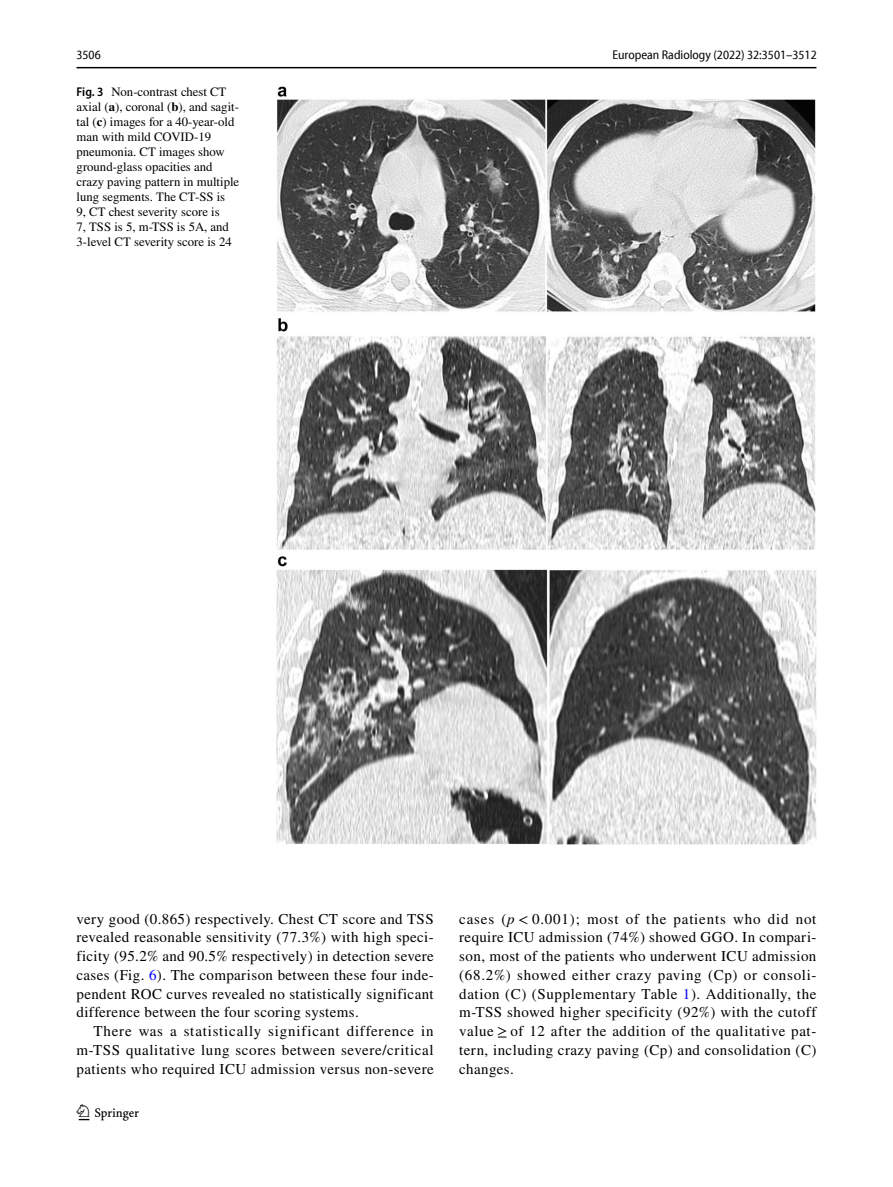
<style>
.page{position:relative;width:893px;height:1187px;background:#fff}
.page>*{position:absolute;margin:0;border:0;box-sizing:border-box;transform-origin:0 0}
.t1{font:22.5px "Springnew Regular 2";color:#000}
.t2{font:15px/18.8px "STIX";letter-spacing:.03em;color:#000;text-align:justify}
.t3{font:12.75px/15px "STIX";color:#000}
.t4{font:semi-condensed 12.75px "Myriad Pro Unic";color:#000}
.s1{font-family:"Myriad Pro";font-weight:600;font-stretch:semi-condensed}
.s2{font-weight:700}
.s3{color:#00f}
.s4{font-style:italic}
</style>
<div class="page">
<hr style="left:77px;top:67px;width:739px;height:1px;background:#000">
<img style="left:276px;top:87px;width:540px;height:757px">
<p class="t4" style="left:76px;top:50px;width:26px">3506</p>
<p class="t4" style="left:612px;top:50px;width:206px">European Radiology (2022) 32:3501–3512</p>
<p class="t3" style="left:77px;top:85px;width:164px"><span class="s1">Fig. 3</span> Non-contrast chest CT axial (<span class="s2">a</span>), coronal (<span class="s2">b</span>), and sagit&shy;tal (<span class="s2">c</span>) images for a 40-year-old man with mild COVID-19 pneumonia. CT images show ground-glass opacities and crazy paving pattern in multiple lung segments. The CT-SS is<br>9, CT chest severity score is<br>7, TSS is 5, m-TSS is 5A, and<br>3-level CT severity score is 24</p>
<p class="t2" style="left:77px;top:910px;width:359px">very good (0.865) respectively. Chest CT score and TSS revealed reasonable sensitivity (77.3%) with high speci&shy;ficity (95.2% and 90.5% respectively) in detection severe cases (Fig. <span class="s3">6</span>). The comparison between these four inde&shy;pendent ROC curves revealed no statistically significant difference between the four scoring systems.</p>
<p class="t2" style="left:77px;top:1022px;width:359px;text-indent:17px">There was a statistically significant difference in m-TSS qualitative lung scores between severe/critical patients who required ICU admission versus non-severe</p>
<h1 class="t1" style="left:79px;top:1104px;width:62px">1 3</h1>
<p class="t2" style="left:459px;top:910px;width:359px">cases (<span class="s4">p</span> &lt; 0.001); most of the patients who did not require ICU admission (74%) showed GGO. In compari&shy;son, most of the patients who underwent ICU admission (68.2%) showed either crazy paving (Cp) or consoli&shy;dation (C) (Supplementary Table <span class="s3">1</span>). Additionally, the m-TSS showed higher specificity (92%) with the cutoff value ≥ of 12 after the addition of the qualitative pat&shy;tern, including crazy paving (Cp) and consolidation (C) changes.</p>
</div>
